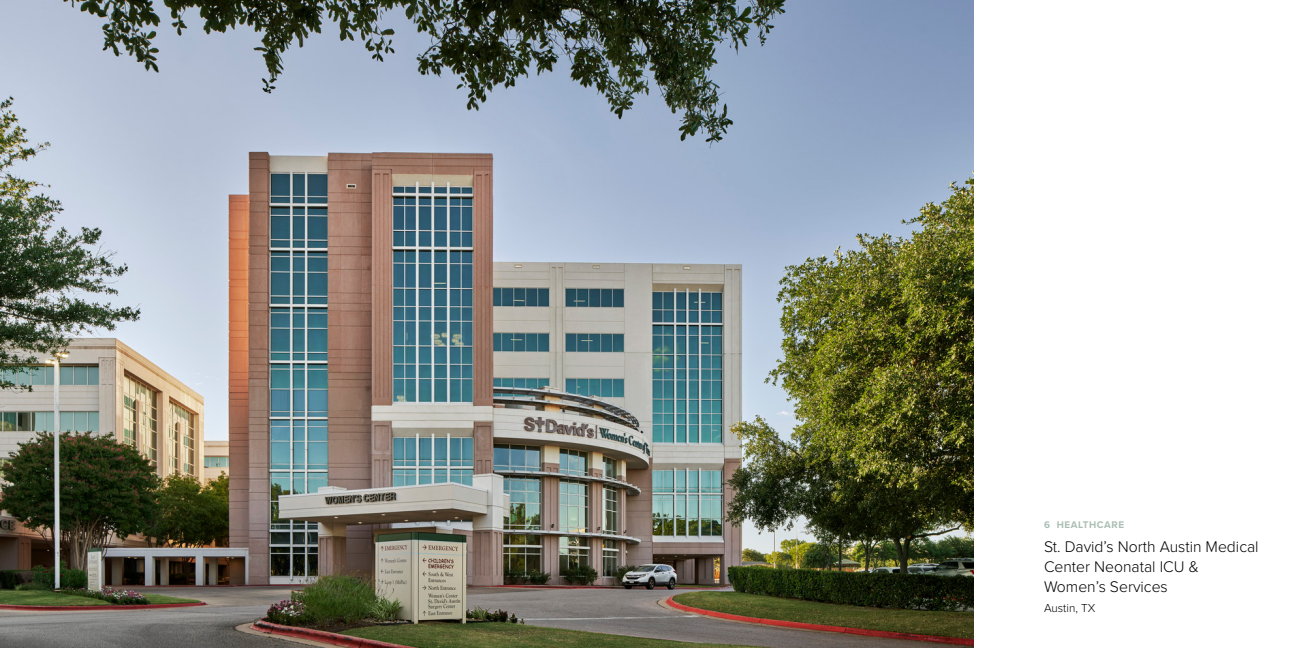
<style>
.page{position:relative;width:1296px;height:648px;background:#fff}
.page>*{position:absolute;margin:0;border:0;box-sizing:border-box;transform-origin:0 0}
.t1{font:300 16px/20px "Proxima Nova";color:#000}
.t2{font:300 12px "Proxima Nova";color:#000}
.t3{font:700 10px "Proxima Nova";letter-spacing:.06em;color:#abbeb4}
</style>
<div class="page">
<img style="left:0;top:0;width:974px;height:648px">
<p class="t3" style="left:1044px;top:517px;width:82px">6 HEALTHCARE</p>
<p class="t1" style="left:1044px;top:536px;width:216px">St. David’s North Austin Medical<br>Center Neonatal ICU &amp;<br>Women’s Services</p>
<p class="t2" style="left:1044px;top:599px;width:53px">Austin, TX</p>
</div>
